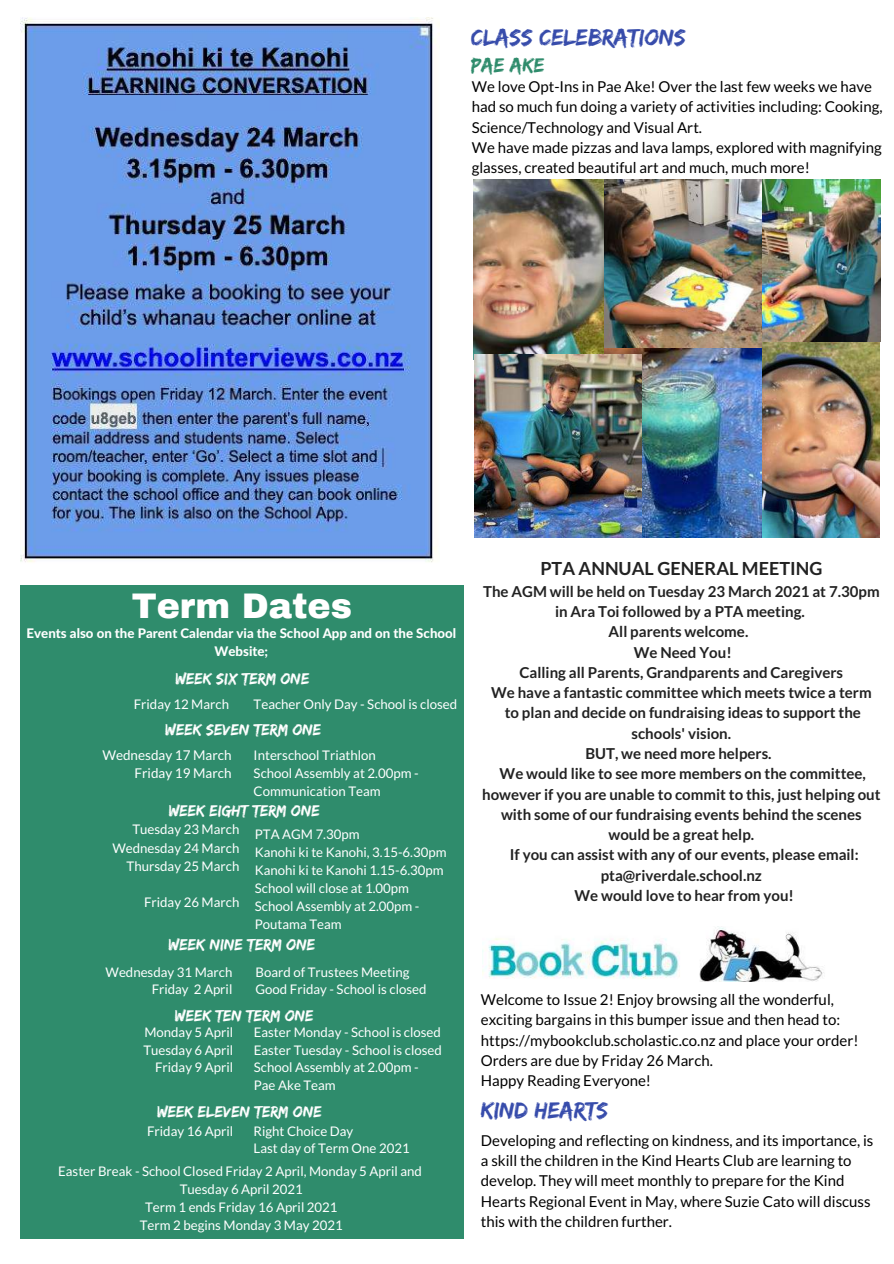
<style>
.page{position:relative;width:894px;height:1264px;background:#fff}
.page>*{position:absolute;margin:0;border:0;box-sizing:border-box;transform-origin:0 0}
.t1{font:900 34.8px "Archivo";color:#fff}
.t2{font:24px "Edo";color:#374cab}
.t3{font:21px "Edo";color:#2f8c6c}
.t4{font:700 18px "Lato";color:#222}
.t5{font:16.65px "Edo";color:#fff}
.t6{font:16.5px "Edo";color:#fff}
.t7{font:15px/20.2px "Lato";color:#000}
.t8{font:700 15px/20.2px "Lato";color:#222;text-align:center}
.t9{font:13.5px/18.3px "Lato";color:#fff;text-align:right}
.t10{font:13.2px/18px "Lato";color:#fff}
.t11{font:800 13.2px/18px "Lato Latin";color:#fff;text-align:center}
</style>
<div class="page">
<div style="left:20px;top:585px;width:443px;height:653px;background:#2f8c6c"></div>
<img style="left:473px;top:180px;width:131px;height:179px">
<img style="left:761px;top:341px;width:117px;height:196px">
<img style="left:604px;top:348px;width:157px;height:189px">
<img style="left:761px;top:180px;width:118px;height:161px">
<img style="left:474px;top:354px;width:167px;height:184px">
<img style="left:604px;top:180px;width:157px;height:168px">
<img style="left:482px;top:926px;width:342px;height:55px">
<img style="left:20px;top:17px;width:419px;height:545px">
<h2 class="t2" style="left:471px;top:23px;width:216px">Class celebrations</h2>
<h3 class="t3" style="left:471px;top:53px;width:75px">Pae Ake</h3>
<p class="t7" style="left:471px;top:76px;width:412px">We love Opt-Ins in Pae Ake! Over the last few weeks we have had so much fun doing a variety of activities including: Cooking, Science/Technology and Visual Art.<br>We have made pizzas and lava lamps, explored with magnifying glasses, created beautiful art and much, much more!</p>
<h1 class="t1" style="left:132px;top:587px;width:222px">Term Dates</h1>
<p class="t11" style="left:27px;top:624px;width:431px">Events also on the Parent Calendar via the School App and on the School<br>Website;</p>
<p class="t6" style="left:175px;top:669px;width:135px">Week SIX Term one</p>
<p class="t10" style="left:134px;top:695px;width:97px">Friday 12 March</p>
<p class="t10" style="left:253px;top:695px;width:205px">Teacher Only Day - School is closed</p>
<p class="t9" style="left:102px;top:745px;width:131px">Wednesday 17 March<br>Friday 19 March</p>
<p class="t10" style="left:253px;top:745px;width:166px">Interschool Triathlon<br>School Assembly at 2.00pm -<br>Communication Team</p>
<p class="t6" style="left:165px;top:720px;width:157px">Week SEVEN TERM one</p>
<p class="t6" style="left:169px;top:801px;width:152px">week eight term one</p>
<p class="t10" style="left:112px;top:820px;width:128px;text-align:right">Tuesday 23 March<br>Wednesday 24 March<br>Thursday 25 March</p>
<p class="t10" style="left:144px;top:892px;width:97px">Friday 26 March</p>
<p class="t10" style="left:255px;top:825px;width:193px">PTA AGM 7.30pm<br>Kanohi ki te Kanohi, 3.15-6.30pm<br>Kanohi ki te Kanohi 1.15-6.30pm<br>School will close at 1.00pm<br>School Assembly at 2.00pm -<br>Poutama Team</p>
<p class="t5" style="left:168px;top:934px;width:148px">week nine term one</p>
<p class="t10" style="left:105px;top:962px;width:128px;line-height:17.5px;text-align:right">Wednesday 31 March<br>Friday 2 April</p>
<p class="t10" style="left:255px;top:962px;width:172px;line-height:17.5px">Board of Trustees Meeting<br>Good Friday - School is closed</p>
<p class="t6" style="left:175px;top:1005px;width:140px">week ten term one</p>
<p class="t10" style="left:143px;top:1023px;width:91px;line-height:17.5px;text-align:right">Monday 5 April<br>Tuesday 6 April<br>Friday 9 April</p>
<p class="t10" style="left:254px;top:1023px;width:189px;line-height:17.5px">Easter Monday - School is closed<br>Easter Tuesday - School is closed<br>School Assembly at 2.00pm -<br>Pae Ake Team</p>
<p class="t6" style="left:157px;top:1101px;width:166px">week eleven term one</p>
<p class="t10" style="left:147px;top:1121px;width:88px">Friday 16 April</p>
<p class="t10" style="left:253px;top:1121px;width:157px;line-height:17.5px">Right Choice Day<br>Last day of Term One 2021</p>
<p class="t10" style="left:58px;top:1161px;width:365px;text-align:center">Easter Break - School Closed Friday 2 April, Monday 5 April and Tuesday 6 April 2021<br>Term 1 ends Friday 16 April 2021<br>Term 2 begins Monday 3 May 2021</p>
<h3 class="t4" style="left:540px;top:557px;width:283px">PTA ANNUAL GENERAL MEETING</h3>
<p class="t8" style="left:482px;top:581px;width:400px">The AGM will be held on Tuesday 23 March 2021 at 7.30pm in Ara Toi followed by a PTA meeting.<br>All parents welcome.<br>We Need You!<br>Calling all Parents, Grandparents and Caregivers<br>We have a fantastic committee which meets twice a term to plan and decide on fundraising ideas to support the schools' vision.<br>BUT, we need more helpers.<br>We would like to see more members on the committee, however if you are unable to commit to this, just helping out with some of our fundraising events behind the scenes would be a great help.<br>If you can assist with any of our events, please email: pta@riverdale.school.nz<br>We would love to hear from you!</p>
<p class="t7" style="left:480px;top:989px;width:379px">Welcome to Issue 2! Enjoy browsing all the wonderful, exciting bargains in this bumper issue and then head to: https://mybookclub.scholastic.co.nz and place your order!<br>Orders are due by Friday 26 March.<br>Happy Reading Everyone!</p>
<h2 class="t2" style="left:480px;top:1096px;width:129px">kind hearts</h2>
<p class="t7" style="left:480px;top:1129px;width:394px">Developing and reflecting on kindness, and its importance, is a skill the children in the Kind Hearts Club are learning to develop. They will meet monthly to prepare for the Kind Hearts Regional Event in May, where Suzie Cato will discuss this with the children further.</p>
</div>
